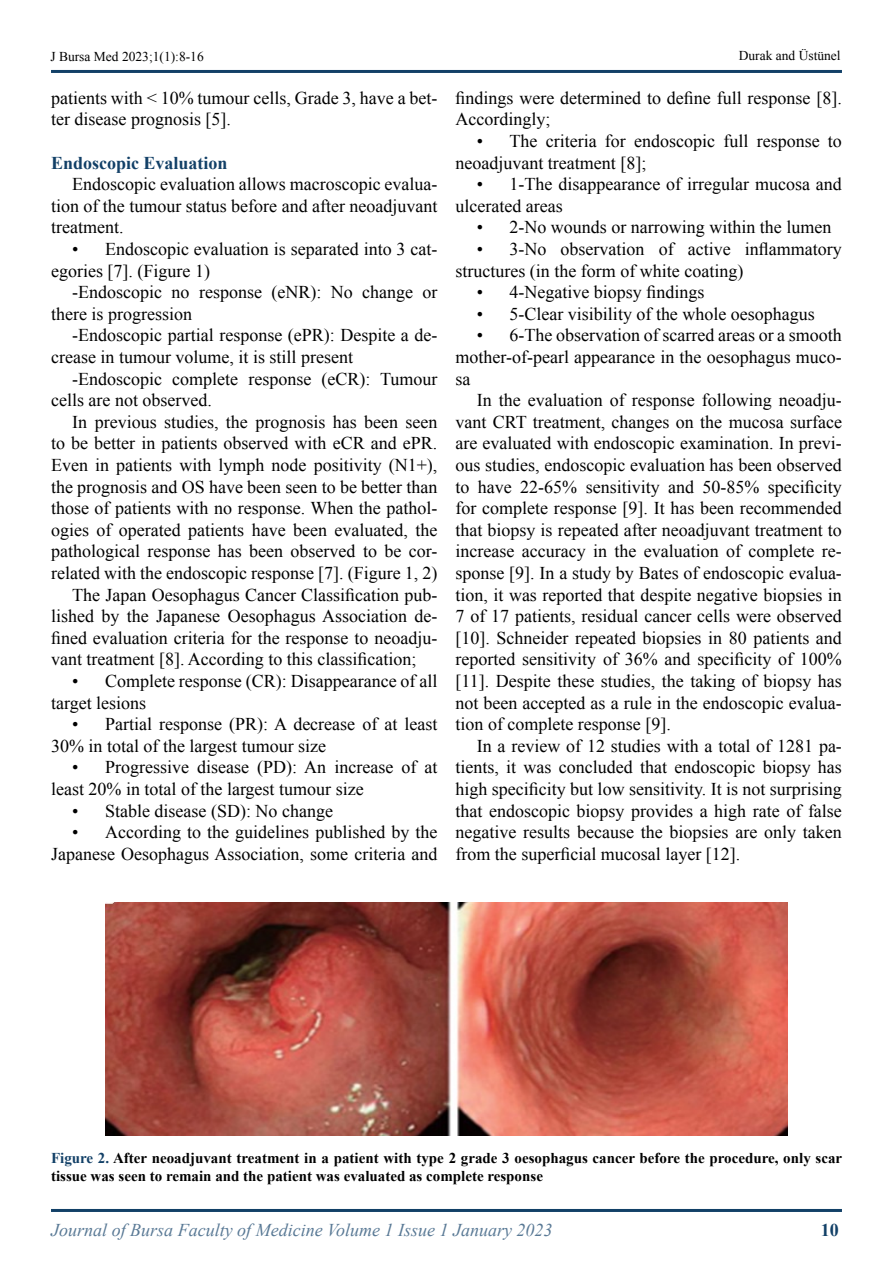
<style>
.page{position:relative;width:893px;height:1263px;background:#fff}
.page>*{position:absolute;margin:0;border:0;box-sizing:border-box;transform-origin:0 0}
.t1{font:18px/21.6px "Times New Roman";color:#000}
.t2{font:italic 18px "Times New Roman";color:#597995}
.t3{font:700 18px "Times New Roman";color:#124067}
.t4{font:700 15px/18px "Times New Roman";color:#000}
.t5{font:13.5px "Times New Roman";color:#000}
.s1{color:#124067}
</style>
<div class="page">
<hr style="left:51px;top:1209px;width:791px;height:3px;background:#124067">
<hr style="left:51px;top:70px;width:791px;height:3px;background:#124067">
<img style="left:106px;top:903px;width:681px;height:232px">
<p class="t5" style="left:50px;top:47px;width:155px">J Bursa Med 2023;1(1):8-16</p>
<p class="t5" style="left:739px;top:47px;width:103px">Durak and Üstünel</p>
<p class="t1" style="left:51px;top:87px;width:388px">patients with &lt; 10% tumour cells, Grade 3, have a bet&shy;ter disease prognosis [5].</p>
<p class="t3" style="left:51px;top:150px;width:178px">Endoscopic Evaluation</p>
<p class="t1" style="left:51px;top:173px;width:388px;text-align:justify;text-indent:21px">Endoscopic evaluation allows macroscopic evalua&shy;tion of the tumour status before and after neoadjuvant treatment.</p>
<p class="t1" style="left:51px;top:238px;width:388px;text-indent:21px">• Endoscopic evaluation is separated into 3 cat&shy;egories [7]. (Figure 1)</p>
<p class="t1" style="left:51px;top:281px;width:388px;text-indent:21px">-Endoscopic no response (eNR): No change or there is progression</p>
<p class="t1" style="left:51px;top:324px;width:388px;text-indent:21px">-Endoscopic partial response (ePR): Despite a de&shy;crease in tumour volume, it is still present</p>
<p class="t1" style="left:51px;top:367px;width:388px;text-indent:21px">-Endoscopic complete response (eCR): Tumour cells are not observed.</p>
<p class="t1" style="left:72px;top:411px;width:367px">In previous studies, the prognosis has been seen</p>
<p class="t1" style="left:51px;top:432px;width:388px">to be better in patients observed with eCR and ePR.</p>
<p class="t1" style="left:51px;top:454px;width:388px">Even in patients with lymph node positivity (N1+),</p>
<p class="t1" style="left:51px;top:475px;width:388px">the prognosis and OS have been seen to be better than</p>
<p class="t1" style="left:51px;top:497px;width:388px">those of patients with no response. When the pathol-</p>
<p class="t1" style="left:51px;top:519px;width:388px">ogies of operated patients have been evaluated, the</p>
<p class="t1" style="left:51px;top:540px;width:388px">pathological response has been observed to be cor-</p>
<p class="t1" style="left:51px;top:562px;width:388px">related with the endoscopic response [7]. (Figure 1, 2)</p>
<p class="t1" style="left:72px;top:583px;width:367px">The Japan Oesophagus Cancer Classification pub-</p>
<p class="t1" style="left:51px;top:605px;width:388px">lished by the Japanese Oesophagus Association de-</p>
<p class="t1" style="left:51px;top:627px;width:388px">fined evaluation criteria for the response to neoadju-</p>
<p class="t1" style="left:51px;top:648px;width:367px">vant treatment [8]. According to this classification;</p>
<p class="t1" style="left:51px;top:670px;width:388px;text-indent:21px">• Complete response (CR): Disappearance of all target lesions</p>
<p class="t1" style="left:51px;top:713px;width:388px;text-indent:21px">• Partial response (PR): A decrease of at least<br>30% in total of the largest tumour size</p>
<p class="t1" style="left:51px;top:756px;width:388px;text-indent:21px">• Progressive disease (PD): An increase of at least 20% in total of the largest tumour size</p>
<p class="t1" style="left:72px;top:799px;width:262px">• Stable disease (SD): No change</p>
<p class="t1" style="left:51px;top:821px;width:388px;text-align:right">• According to the guidelines published by the<br>Japanese Oesophagus Association, some criteria and</p>
<p class="t1" style="left:455px;top:87px;width:388px">findings were determined to define full response [8].<br>Accordingly;</p>
<p class="t1" style="left:455px;top:130px;width:388px;text-indent:21px">• The criteria for endoscopic full response to neoadjuvant treatment [8];</p>
<p class="t1" style="left:455px;top:173px;width:388px;text-indent:21px">• 1-The disappearance of irregular mucosa and ulcerated areas</p>
<p class="t1" style="left:477px;top:216px;width:356px">• 2-No wounds or narrowing within the lumen</p>
<p class="t1" style="left:455px;top:238px;width:388px;text-indent:21px">• 3-No observation of active inflammatory structures (in the form of white coating)</p>
<p class="t1" style="left:477px;top:281px;width:229px">• 4-Negative biopsy findings</p>
<p class="t1" style="left:477px;top:303px;width:340px">• 5-Clear visibility of the whole oesophagus</p>
<p class="t1" style="left:455px;top:324px;width:388px;text-align:justify;text-indent:21px">• 6-The observation of scarred areas or a smooth mother-of-pearl appearance in the oesophagus muco&shy;sa</p>
<p class="t1" style="left:455px;top:389px;width:388px;text-align:justify;text-indent:21px">In the evaluation of response following neoadju&shy;vant CRT treatment, changes on the mucosa surface are evaluated with endoscopic examination. In previ&shy;ous studies, endoscopic evaluation has been observed to have 22-65% sensitivity and 50-85% specificity for complete response [9]. It has been recommended that biopsy is repeated after neoadjuvant treatment to increase accuracy in the evaluation of complete re&shy;sponse [9]. In a study by Bates of endoscopic evalua&shy;tion, it was reported that despite negative biopsies in 7 of 17 patients, residual cancer cells were observed [10]. Schneider repeated biopsies in 80 patients and reported sensitivity of 36% and specificity of 100% [11]. Despite these studies, the taking of biopsy has not been accepted as a rule in the endoscopic evalua&shy;tion of complete response [9].</p>
<p class="t1" style="left:455px;top:735px;width:388px;text-align:justify;text-indent:21px">In a review of 12 studies with a total of 1281 pa&shy;tients, it was concluded that endoscopic biopsy has high specificity but low sensitivity. It is not surprising that endoscopic biopsy provides a high rate of false negative results because the biopsies are only taken from the superficial mucosal layer [12].</p>
<p class="t4" style="left:51px;top:1148px;width:793px"><span class="s1">Figure 2.</span> After neoadjuvant treatment in a patient with type 2 grade 3 oesophagus cancer before the procedure, only scar tissue was seen to remain and the patient was evaluated as complete response</p>
<p class="t2" style="left:51px;top:1218px;width:503px">Journal of Bursa Faculty of Medicine Volume 1 Issue 1 January 2023</p>
<p class="t3" style="left:821px;top:1218px;width:19px">10</p>
</div>
